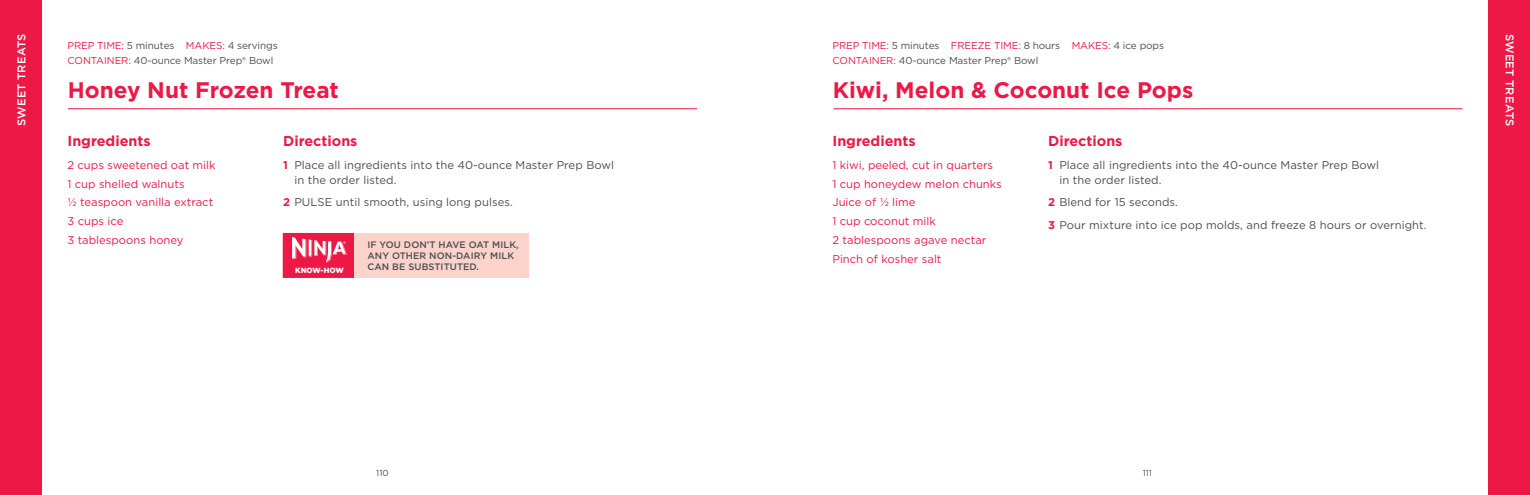
<style>
.page{position:relative;width:1530px;height:495px;background:#fff}
.page>*{position:absolute;margin:0;border:0;box-sizing:border-box;transform-origin:0 0}
.t1{font:700 22.5px "Gotham";color:#ed1846}
.t2{font:700 14.38px "Gotham";color:#ed1846}
.t3{font:11.25px/15px "Gotham";letter-spacing:.005em;color:#4d4d4f}
.t4{font:11.25px/18.8px "Gotham";color:#ed1846}
.t5{font:500 11.25px "Gotham";letter-spacing:.01em;color:#fff}
.t6{font:10px/15px "Gotham";letter-spacing:-.01em;color:#4d4d4f}
.t7{font:500 9.38px/11.2px "Gotham";letter-spacing:.01em;color:#4d4d4f}
.t8{font:8.75px "Gotham";color:#4d4d4f}
.t9{font:900 7.5px "Gotham";color:#fff}
.s1{color:#ed1846}
.s2{font-weight:700;color:#ed1846}
</style>
<div class="page">
<div style="left:355px;top:233px;width:174px;height:45px;background:#fcd3cb"></div>
<svg style="left:283px;top:233px;width:72px;height:45px;background:#ef3e64"></svg>
<hr style="left:68px;top:108px;width:629px;height:1px;background:#ed1846">
<div style="left:0;top:0;width:41px;height:495px;background:#ed1846"></div>
<div style="left:1489px;top:0;width:41px;height:495px;background:#ed1846"></div>
<hr style="left:833px;top:108px;width:629px;height:1px;background:#ed1846">
<p class="t5" style="left:14px;top:126px;width:94px;rotate:-90deg">SWEET TREATS</p>
<p class="t6" style="left:68px;top:37px;width:212px"><span class="s1">PREP TIME:</span> 5 minutes <span class="s1">MAKES:</span> 4 servings<br><span class="s1">CONTAINER:</span> 40-ounce Master Prep® Bowl</p>
<h1 class="t1" style="left:68px;top:75px;width:273px">Honey Nut Frozen Treat</h1>
<p class="t2" style="left:68px;top:132px;width:85px">Ingredients</p>
<p class="t2" style="left:283px;top:132px;width:76px">Directions</p>
<p class="t4" style="left:68px;top:155px;width:150px">2 cups sweetened oat milk<br>1 cup shelled walnuts<br>1∕2 teaspoon vanilla extract<br>3 cups ice<br>3 tablespoons honey</p>
<p class="t3" style="left:294px;top:157px;width:321px;text-indent:-11px"><span class="s2">1</span> Place all ingredients into the 40-ounce Master Prep Bowl in the order listed.</p>
<p class="t3" style="left:283px;top:195px;width:231px"><span class="s2">2</span> PULSE until smooth, using long pulses.</p>
<p class="t7" style="left:367px;top:238px;width:153px">IF YOU DON’T HAVE OAT MILK,<br>ANY OTHER NON-DAIRY MILK</p>
<p class="t9" style="left:295px;top:265px;width:50px">KNOW-HOW</p>
<p class="t7" style="left:367px;top:261px;width:113px">CAN BE SUBSTITUTED.</p>
<p class="t8" style="left:376px;top:468px;width:14px">110</p>
<p class="t6" style="left:832px;top:37px;width:333px"><span class="s1">PREP TIME:</span> 5 minutes <span class="s1">FREEZE TIME:</span> 8 hours <span class="s1">MAKES:</span> 4 ice pops<br><span class="s1">CONTAINER:</span> 40-ounce Master Prep® Bowl</p>
<h1 class="t1" style="left:833px;top:75px;width:362px">Kiwi, Melon &amp; Coconut Ice Pops</h1>
<p class="t2" style="left:832px;top:132px;width:85px">Ingredients</p>
<p class="t2" style="left:1048px;top:132px;width:76px">Directions</p>
<p class="t4" style="left:832px;top:155px;width:171px">1 kiwi, peeled, cut in quarters<br>1 cup honeydew melon chunks<br>Juice of 1∕2 lime<br>1 cup coconut milk<br>2 tablespoons agave nectar<br>Pinch of kosher salt</p>
<p class="t3" style="left:1059px;top:157px;width:321px;text-indent:-11px"><span class="s2">1</span> Place all ingredients into the 40-ounce Master Prep Bowl in the order listed.</p>
<p class="t3" style="left:1048px;top:191px;width:380px;line-height:22.5px"><span class="s2">2</span> Blend for 15 seconds.<br><span class="s2">3</span> Pour mixture into ice pop molds, and freeze 8 hours or overnight.</p>
<p class="t5" style="left:1517px;top:34px;width:94px;rotate:90deg">SWEET TREATS</p>
<p class="t8" style="left:1143px;top:468px;width:11px">111</p>
</div>
